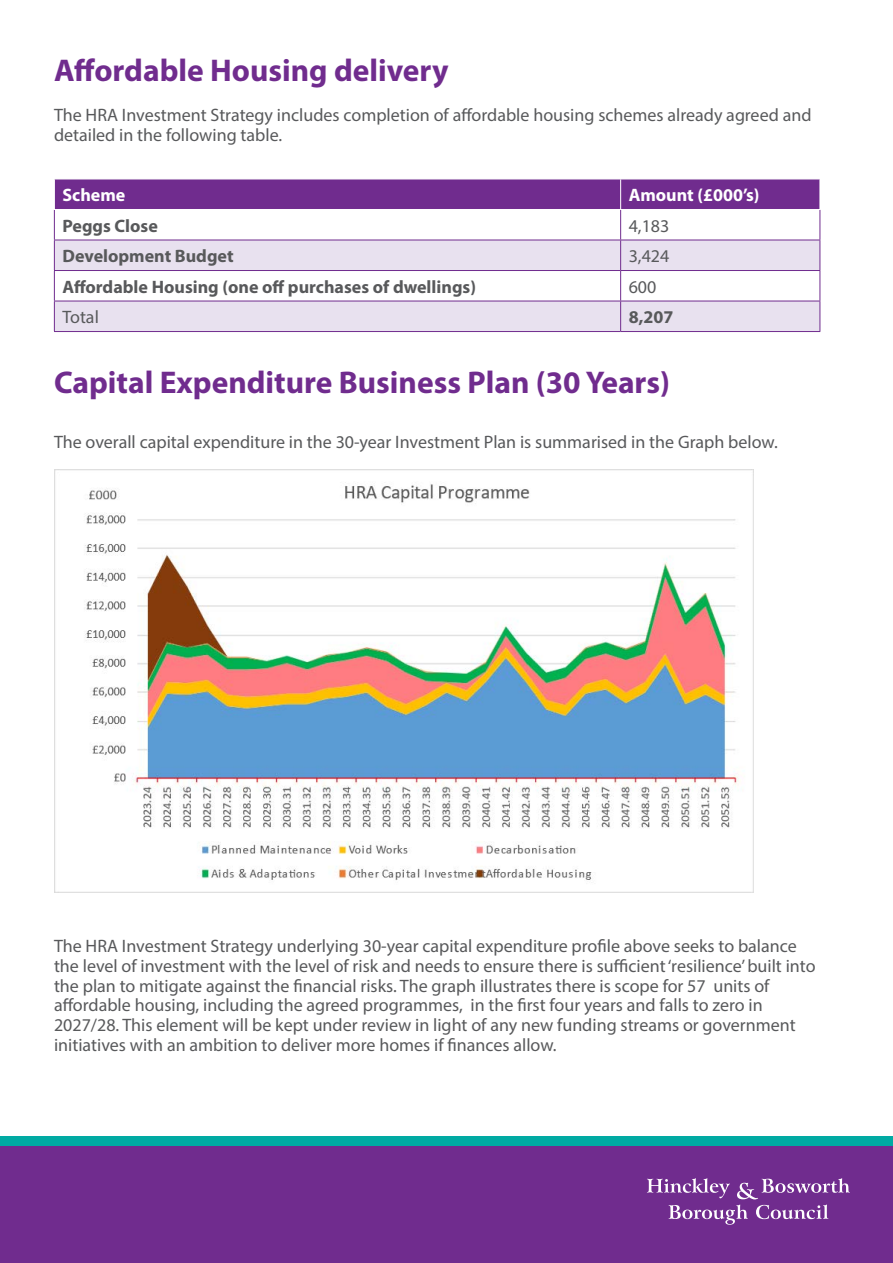
<style>
.page{position:relative;width:893px;height:1263px;background:#fff}
.page>*{position:absolute;margin:0;border:0;box-sizing:border-box;transform-origin:0 0}
.Heading_2{font:700 31.5px "Myriad Pro";color:#702c8e}
.Paragraph_Style_1{font:700 31.5px "Myriad Pro";color:#702c8e}
.Paragraph_Style_1-2{font:18px "Myriad Pro";color:#58595b}
.Paragraph_Style_1-3{font:700 18px "Myriad Pro";color:#58595b}
.Paragraph_Style_1-4{font:700 18px "Myriad Pro";color:#fff}
</style>
<div class="page">
<div style="left:0;top:1136px;width:893px;height:127px;background:#702c8e"></div>
<svg style="left:647px;top:1178px;width:203px;height:47px"></svg>
<div style="left:0;top:1136px;width:893px;height:9px;background:#00aaa3"></div>
<img style="left:54px;top:469px;width:700px;height:423px">
<div style="left:55px;top:180px;width:765px;height:29px;background:#702c8e"></div>
<svg style="left:55px;top:210px;width:765px;height:30px"></svg>
<svg style="left:55px;top:241px;width:765px;height:90px;fill:#e8e1ef"></svg>
<hr style="left:54px;top:210px;width:1px;height:30px;background:#702c8e">
<hr style="left:620px;top:210px;width:1px;height:30px;background:#702c8e">
<hr style="left:820px;top:210px;width:1px;height:30px;background:#702c8e">
<hr style="left:54px;top:240px;width:567px;height:1px;background:#702c8e">
<hr style="left:54px;top:240px;width:1px;height:30px;background:#702c8e">
<hr style="left:621px;top:240px;width:199px;height:1px;background:#702c8e">
<hr style="left:620px;top:240px;width:1px;height:30px;background:#702c8e">
<hr style="left:820px;top:240px;width:1px;height:30px;background:#702c8e">
<hr style="left:54px;top:270px;width:567px;height:1px;background:#702c8e">
<hr style="left:54px;top:271px;width:1px;height:30px;background:#702c8e">
<hr style="left:621px;top:270px;width:199px;height:1px;background:#702c8e">
<hr style="left:620px;top:271px;width:1px;height:30px;background:#702c8e">
<hr style="left:820px;top:271px;width:1px;height:30px;background:#702c8e">
<hr style="left:54px;top:301px;width:567px;height:1px;background:#702c8e">
<hr style="left:54px;top:301px;width:1px;height:30px;background:#702c8e">
<hr style="left:621px;top:301px;width:199px;height:1px;background:#702c8e">
<hr style="left:620px;top:301px;width:1px;height:30px;background:#702c8e">
<hr style="left:820px;top:301px;width:1px;height:30px;background:#702c8e">
<hr style="left:54px;top:331px;width:567px;height:1px;background:#702c8e">
<hr style="left:621px;top:331px;width:199px;height:1px;background:#702c8e">
<hr style="left:620px;top:179px;width:1px;height:30px;background:#fff">
<h2 class="Paragraph_Style_1" style="left:54px;top:53px;width:396px">Affordable Housing delivery</h2>
<h2 class="Paragraph_Style_1-2" style="left:54px;top:104px;width:759px">The HRA Investment Strategy includes completion of affordable housing schemes already agreed and</h2>
<h2 class="Paragraph_Style_1-2" style="left:54px;top:123px;width:230px">detailed in the following table.</h2>
<h2 class="Paragraph_Style_1-4" style="left:62px;top:185px;width:64px">Scheme</h2>
<h2 class="Paragraph_Style_1-4" style="left:629px;top:185px;width:132px">Amount (£000’s)</h2>
<h2 class="Paragraph_Style_1-3" style="left:62px;top:215px;width:97px">Peggs Close</h2>
<h2 class="Paragraph_Style_1-2" style="left:629px;top:214px;width:42px">4,183</h2>
<h2 class="Paragraph_Style_1-3" style="left:62px;top:246px;width:173px">Development Budget</h2>
<h2 class="Paragraph_Style_1-2" style="left:629px;top:245px;width:42px">3,424</h2>
<h2 class="Paragraph_Style_1-3" style="left:62px;top:276px;width:415px">Affordable Housing (one off purchases of dwellings)</h2>
<h2 class="Paragraph_Style_1-2" style="left:629px;top:275px;width:29px">600</h2>
<h2 class="Paragraph_Style_1-2" style="left:62px;top:306px;width:38px">Total</h2>
<h2 class="Paragraph_Style_1-3" style="left:629px;top:307px;width:46px">8,207</h2>
<h2 class="Heading_2" style="left:54px;top:365px;width:618px">Capital Expenditure Business Plan (30 Years)</h2>
<h2 class="Paragraph_Style_1-2" style="left:54px;top:431px;width:725px">The overall capital expenditure in the 30-year Investment Plan is summarised in the Graph below.</h2>
<h2 class="Paragraph_Style_1-2" style="left:54px;top:935px;width:744px">The HRA Investment Strategy underlying 30-year capital expenditure profile above seeks to balance</h2>
<h2 class="Paragraph_Style_1-2" style="left:54px;top:954px;width:763px">the level of investment with the level of risk and needs to ensure there is sufficient ‘resilience’ built into</h2>
<h2 class="Paragraph_Style_1-2" style="left:54px;top:974px;width:717px">the plan to mitigate against the financial risks. The graph illustrates there is scope for 57 units of</h2>
<h2 class="Paragraph_Style_1-2" style="left:54px;top:994px;width:710px">affordable housing, including the agreed programmes, in the first four years and falls to zero in</h2>
<h2 class="Paragraph_Style_1-2" style="left:54px;top:1014px;width:743px">2027/28. This element will be kept under review in light of any new funding streams or government</h2>
<h2 class="Paragraph_Style_1-2" style="left:54px;top:1034px;width:504px">initiatives with an ambition to deliver more homes if finances allow.</h2>
</div>
